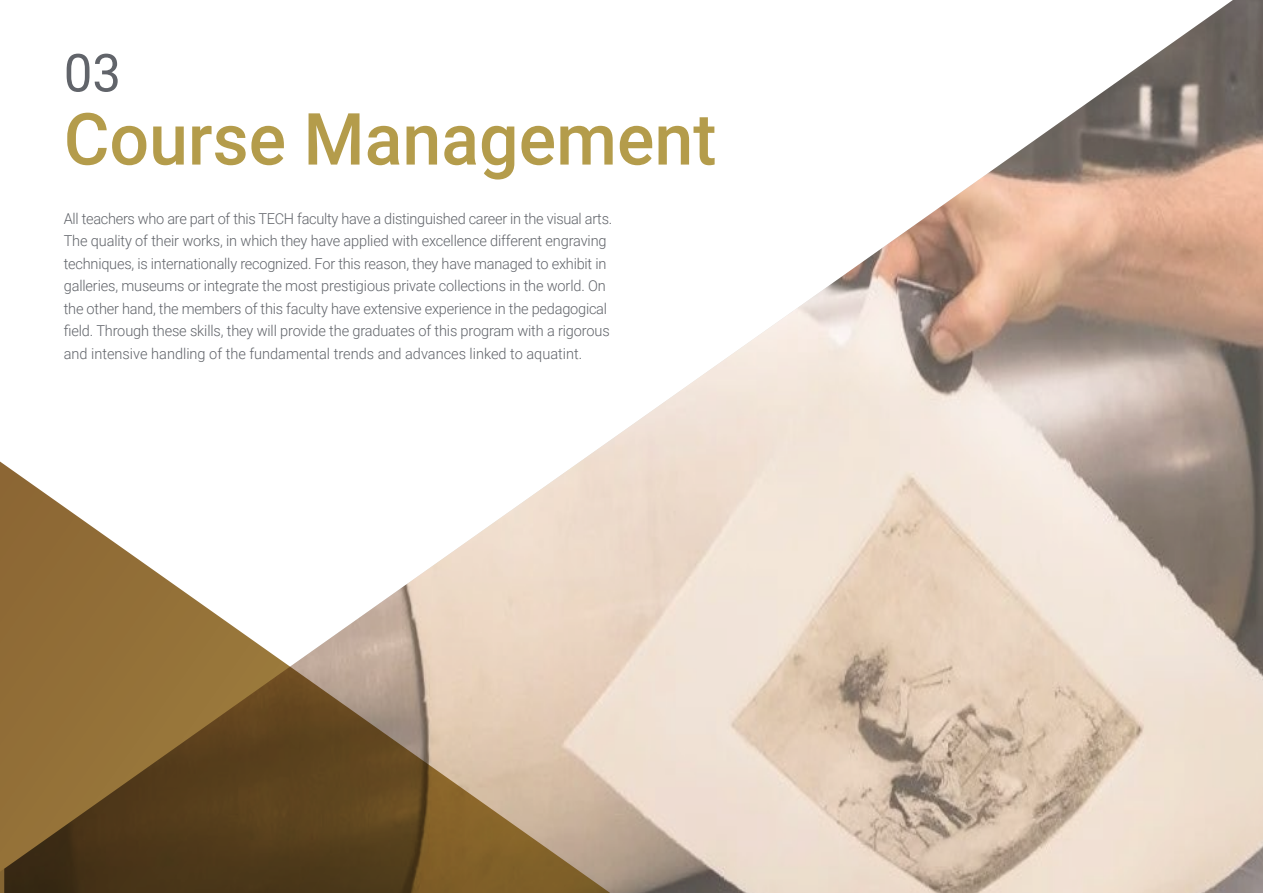
<style>
.page{position:relative;width:1263px;height:893px;background:#fff}
.page>*{position:absolute;margin:0;border:0;box-sizing:border-box;transform-origin:0 0}
.t1{font:500 72px "Roboto";color:#b49c4b}
.t2{font:52.5px "Roboto";color:#61646a}
.t3{font:300 15px/22.5px "Roboto";letter-spacing:-.01em;color:#61646a}
</style>
<div class="page">
<img style="left:602px;top:0;width:661px;height:893px">
<svg style="left:0;top:446px;width:640px;height:447px"></svg>
<h2 class="t2" style="left:64px;top:36px;width:59px">03</h2>
<h1 class="t1" style="left:64px;top:89px;width:654px">Course Management</h1>
<p class="t3" style="left:64px;top:207px;width:550px">All teachers who are part of this TECH faculty have a distinguished career in the visual arts.<br>The quality of their works, in which they have applied with excellence different engraving techniques, is internationally recognized. For this reason, they have managed to exhibit in galleries, museums or integrate the most prestigious private collections in the world. On the other hand, the members of this faculty have extensive experience in the pedagogical field. Through these skills, they will provide the graduates of this program with a rigorous and intensive handling of the fundamental trends and advances linked to aquatint.</p>
</div>
